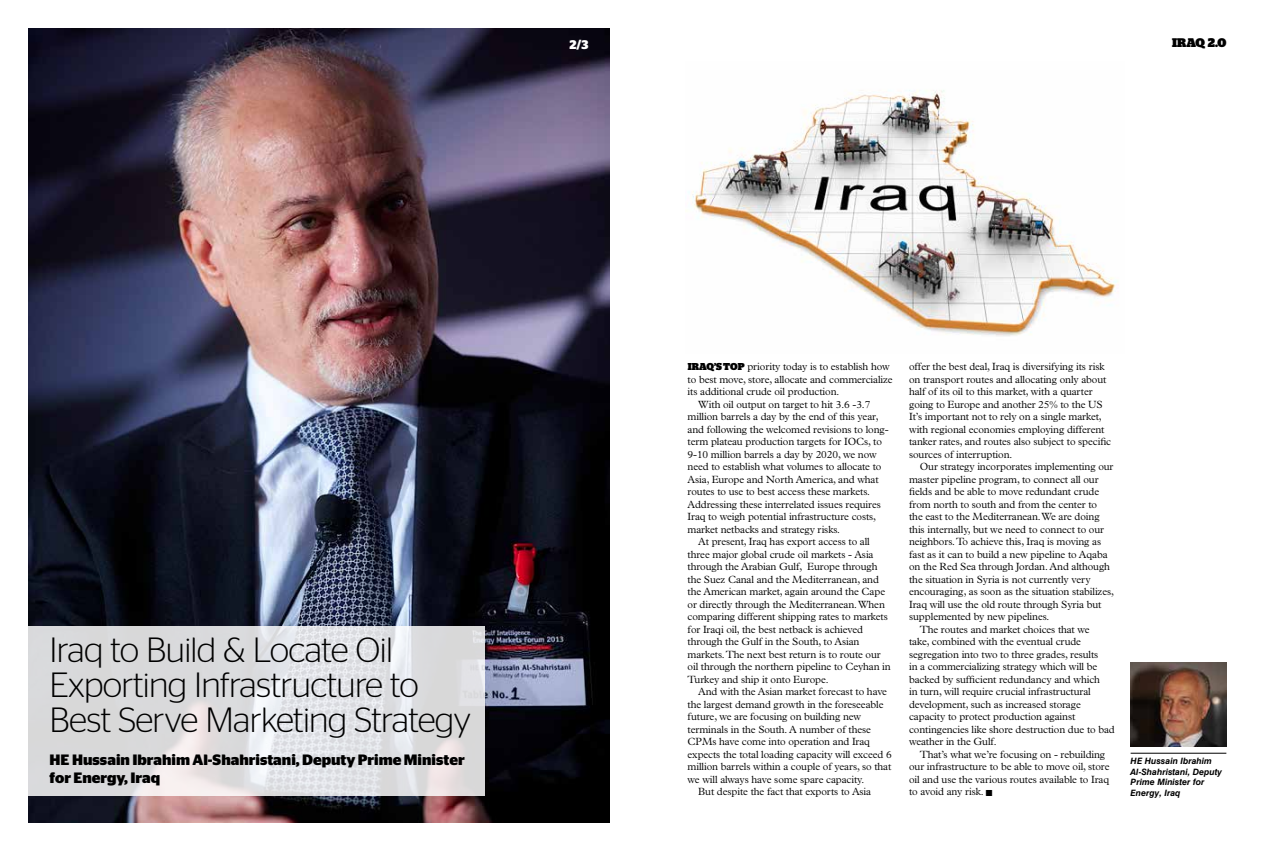
<style>
.page{position:relative;width:1276px;height:851px;background:#fff}
.page>*{position:absolute;margin:0;border:0;box-sizing:border-box;transform-origin:0 0}
.t1{font:300 35px/35px "Stag Sans";letter-spacing:-.02em;color:#000}
.t2{font:700 15px/17.5px "Stag Sans";color:#000}
.t3{font:900 12.5px "Stag";color:#000}
.t4{font:700 12.5px "Stag Sans";color:#fff}
.t5{font:300 10.5px/12.5px "Plantin Std";letter-spacing:-.01em;color:#000}
.t6{font:italic 700 8.75px/10.5px "Swiss 721 BT";color:#000}
.s1{font-family:"Stag";font-weight:900;font-size:10px}
</style>
<div class="page">
<img style="left:28px;top:28px;width:581px;height:794px">
<svg style="left:28px;top:626px;width:457px;height:169px;fill:#dadadd"></svg>
<hr style="left:1130px;top:752px;width:96px;height:1px;background:#000">
<img style="left:1130px;top:662px;width:96px;height:84px">
<img style="left:688px;top:90px;width:430px;height:246px">
<p class="t4" style="left:569px;top:37px;width:21px">2/3</p>
<p class="t3" style="left:1172px;top:38px;width:56px">IRAQ 2.0</p>
<h1 class="t1" style="left:50px;top:632px;width:423px">Iraq to Build &amp; Locate Oil<br>Exporting Infrastructure to<br>Best Serve Marketing Strategy</h1>
<h2 class="t2" style="left:50px;top:751px;width:416px">HE Hussain Ibrahim Al-Shahristani, Deputy Prime Minister for Energy, Iraq</h2>
<p class="t5" style="left:687px;top:360px;width:203px"><span class="s1">IRAQ’S TOP</span> priority today is to establish how</p>
<p class="t5" style="left:687px;top:373px;width:207px">to best move, store, allocate and commercialize</p>
<p class="t5" style="left:687px;top:385px;width:153px">its additional crude oil production.</p>
<p class="t5" style="left:698px;top:398px;width:174px">With oil output on target to hit 3.6 -3.7</p>
<p class="t5" style="left:687px;top:410px;width:193px">million barrels a day by the end of this year,</p>
<p class="t5" style="left:687px;top:423px;width:203px">and following the welcomed revisions to long-</p>
<p class="t5" style="left:687px;top:435px;width:196px">term plateau production targets for IOCs, to</p>
<p class="t5" style="left:687px;top:448px;width:191px">9-10 million barrels a day by 2020, we now</p>
<p class="t5" style="left:687px;top:460px;width:195px">need to establish what volumes to allocate to</p>
<p class="t5" style="left:687px;top:473px;width:192px">Asia, Europe and North America, and what</p>
<p class="t5" style="left:687px;top:485px;width:184px">routes to use to best access these markets.</p>
<p class="t5" style="left:687px;top:498px;width:195px">Addressing these interrelated issues requires</p>
<p class="t5" style="left:687px;top:510px;width:190px">Iraq to weigh potential infrastructure costs,</p>
<p class="t5" style="left:687px;top:523px;width:154px">market netbacks and strategy risks.</p>
<p class="t5" style="left:698px;top:535px;width:173px">At present, Iraq has export access to all</p>
<p class="t5" style="left:687px;top:548px;width:187px">three major global crude oil markets - Asia</p>
<p class="t5" style="left:687px;top:560px;width:191px">through the Arabian Gulf, Europe through</p>
<p class="t5" style="left:687px;top:573px;width:193px">the Suez Canal and the Mediterranean, and</p>
<p class="t5" style="left:687px;top:585px;width:199px">the American market, again around the Cape</p>
<p class="t5" style="left:687px;top:598px;width:199px">or directly through the Mediterranean. When</p>
<p class="t5" style="left:687px;top:610px;width:202px">comparing different shipping rates to markets</p>
<p class="t5" style="left:687px;top:623px;width:177px">for Iraqi oil, the best netback is achieved</p>
<p class="t5" style="left:687px;top:635px;width:173px">through the Gulf in the South, to Asian</p>
<p class="t5" style="left:687px;top:648px;width:195px">markets. The next best return is to route our</p>
<p class="t5" style="left:687px;top:660px;width:205px">oil through the northern pipeline to Ceyhan in</p>
<p class="t5" style="left:687px;top:673px;width:143px">Turkey and ship it onto Europe.</p>
<p class="t5" style="left:698px;top:685px;width:190px">And with the Asian market forecast to have</p>
<p class="t5" style="left:687px;top:698px;width:197px">the largest demand growth in the foreseeable</p>
<p class="t5" style="left:687px;top:710px;width:175px">future, we are focusing on building new</p>
<p class="t5" style="left:687px;top:723px;width:185px">terminals in the South. A number of these</p>
<p class="t5" style="left:687px;top:735px;width:184px">CPMs have come into operation and Iraq</p>
<p class="t5" style="left:687px;top:748px;width:206px">expects the total loading capacity will exceed 6</p>
<p class="t5" style="left:687px;top:760px;width:205px">million barrels within a couple of years, so that</p>
<p class="t5" style="left:687px;top:773px;width:178px">we will always have some spare capacity.</p>
<p class="t5" style="left:698px;top:785px;width:174px">But despite the fact that exports to Asia</p>
<p class="t5" style="left:909px;top:360px;width:204px">offer the best deal, Iraq is diversifying its risk on transport routes and allocating only about half of its oil to this market, with a quarter going to Europe and another 25% to the US It’s important not to rely on a single market, with regional economies employing different tanker rates, and routes also subject to specific sources of interruption.</p>
<p class="t5" style="left:919px;top:460px;width:195px">Our strategy incorporates implementing our</p>
<p class="t5" style="left:909px;top:473px;width:191px">master pipeline program, to connect all our</p>
<p class="t5" style="left:909px;top:485px;width:192px">fields and be able to move redundant crude</p>
<p class="t5" style="left:909px;top:498px;width:189px">from north to south and from the center to</p>
<p class="t5" style="left:909px;top:510px;width:192px">the east to the Mediterranean. We are doing</p>
<p class="t5" style="left:909px;top:523px;width:197px">this internally, but we need to connect to our</p>
<p class="t5" style="left:909px;top:535px;width:194px">neighbors. To achieve this, Iraq is moving as</p>
<p class="t5" style="left:909px;top:548px;width:200px">fast as it can to build a new pipeline to Aqaba</p>
<p class="t5" style="left:909px;top:560px;width:202px">on the Red Sea through Jordan. And although</p>
<p class="t5" style="left:909px;top:573px;width:183px">the situation in Syria is not currently very</p>
<p class="t5" style="left:909px;top:585px;width:206px">encouraging, as soon as the situation stabilizes,</p>
<p class="t5" style="left:909px;top:598px;width:194px">Iraq will use the old route through Syria but</p>
<p class="t5" style="left:909px;top:610px;width:142px">supplemented by new pipelines.</p>
<p class="t5" style="left:919px;top:623px;width:171px">The routes and market choices that we</p>
<p class="t5" style="left:909px;top:635px;width:173px">take, combined with the eventual crude</p>
<p class="t5" style="left:909px;top:648px;width:191px">segregation into two to three grades, results</p>
<p class="t5" style="left:909px;top:660px;width:190px">in a commercializing strategy which will be</p>
<p class="t5" style="left:909px;top:673px;width:192px">backed by sufficient redundancy and which</p>
<p class="t5" style="left:909px;top:685px;width:183px">in turn, will require crucial infrastructural</p>
<p class="t5" style="left:909px;top:698px;width:173px">development, such as increased storage</p>
<p class="t5" style="left:909px;top:710px;width:168px">capacity to protect production against</p>
<p class="t5" style="left:909px;top:723px;width:207px">contingencies like shore destruction due to bad</p>
<p class="t5" style="left:909px;top:735px;width:89px">weather in the Gulf.</p>
<p class="t5" style="left:919px;top:748px;width:187px">That’s what we’re focusing on - rebuilding</p>
<p class="t5" style="left:909px;top:760px;width:202px">our infrastructure to be able to move oil, store</p>
<p class="t5" style="left:909px;top:773px;width:201px">oil and use the various routes available to Iraq</p>
<p class="t5" style="left:909px;top:785px;width:85px">to avoid any risk. ■</p>
<p class="t6" style="left:1130px;top:755px;width:93px">HE Hussain Ibrahim<br>Al-Shahristani, Deputy<br>Prime Minister for<br>Energy, Iraq</p>
</div>
